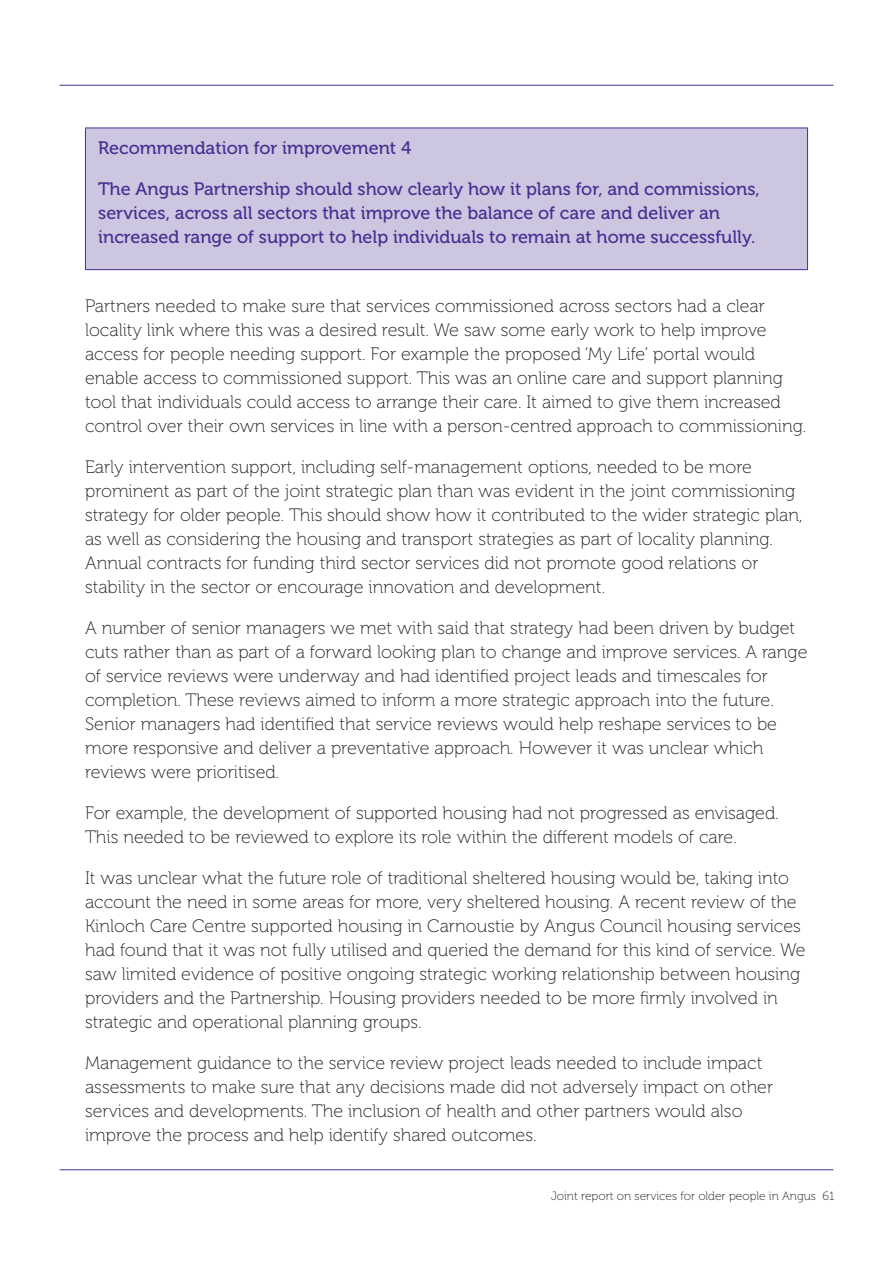
<style>
.page{position:relative;width:893px;height:1263px;background:#fff}
.page>*{position:absolute;margin:0;border:0;box-sizing:border-box;transform-origin:0 0}
.t1{font:18px/24px "Museo 100";color:#231f20}
.t2{font:18px/24px "Museo 500";color:#482e92}
.t3{font:12px "Museo 100";color:#231f20}
</style>
<div class="page">
<hr style="left:60px;top:85px;width:773px;height:1px;background:#482e92">
<hr style="left:60px;top:1169px;width:773px;height:1px;background:#482e92">
<div style="left:85px;top:128px;width:722px;height:142px;background:#cdc6e1"></div>
<hr style="left:85px;top:128px;width:1px;height:141px;background:#482e92">
<hr style="left:85px;top:128px;width:723px;height:1px;background:#482e92">
<hr style="left:807px;top:128px;width:1px;height:141px;background:#482e92">
<hr style="left:85px;top:269px;width:723px;height:1px;background:#482e92">
<p class="t2" style="left:98px;top:136px;width:315px">Recommendation for improvement 4</p>
<p class="t2" style="left:98px;top:177px;width:663px">The Angus Partnership should show clearly how it plans for, and commissions, services, across all sectors that improve the balance of care and deliver an increased range of support to help individuals to remain at home successfully.</p>
<p class="t1" style="left:85px;top:294px;width:723px">Partners needed to make sure that services commissioned across sectors had a clear locality link where this was a desired result. We saw some early work to help improve access for people needing support. For example the proposed ‘My Life’ portal would enable access to commissioned support. This was an online care and support planning tool that individuals could access to arrange their care. It aimed to give them increased control over their own services in line with a person-centred approach to commissioning.</p>
<p class="t1" style="left:85px;top:455px;width:719px">Early intervention support, including self-management options, needed to be more prominent as part of the joint strategic plan than was evident in the joint commissioning strategy for older people. This should show how it contributed to the wider strategic plan, as well as considering the housing and transport strategies as part of locality planning.<br>Annual contracts for funding third sector services did not promote good relations or stability in the sector or encourage innovation and development.</p>
<p class="t1" style="left:85px;top:616px;width:724px">A number of senior managers we met with said that strategy had been driven by budget cuts rather than as part of a forward looking plan to change and improve services. A range of service reviews were underway and had identified project leads and timescales for completion. These reviews aimed to inform a more strategic approach into the future.<br>Senior managers had identified that service reviews would help reshape services to be more responsive and deliver a preventative approach. However it was unclear which reviews were prioritised.</p>
<p class="t1" style="left:85px;top:801px;width:695px">For example, the development of supported housing had not progressed as envisaged.<br>This needed to be reviewed to explore its role within the different models of care.</p>
<p class="t1" style="left:85px;top:866px;width:722px">It was unclear what the future role of traditional sheltered housing would be, taking into account the need in some areas for more, very sheltered housing. A recent review of the Kinloch Care Centre supported housing in Carnoustie by Angus Council housing services had found that it was not fully utilised and queried the demand for this kind of service. We saw limited evidence of positive ongoing strategic working relationship between housing providers and the Partnership. Housing providers needed to be more firmly involved in strategic and operational planning groups.</p>
<p class="t1" style="left:85px;top:1051px;width:690px">Management guidance to the service review project leads needed to include impact assessments to make sure that any decisions made did not adversely impact on other services and developments. The inclusion of health and other partners would also improve the process and help identify shared outcomes.</p>
<p class="t3" style="left:551px;top:1189px;width:285px">Joint report on services for older people in Angus 61</p>
</div>
